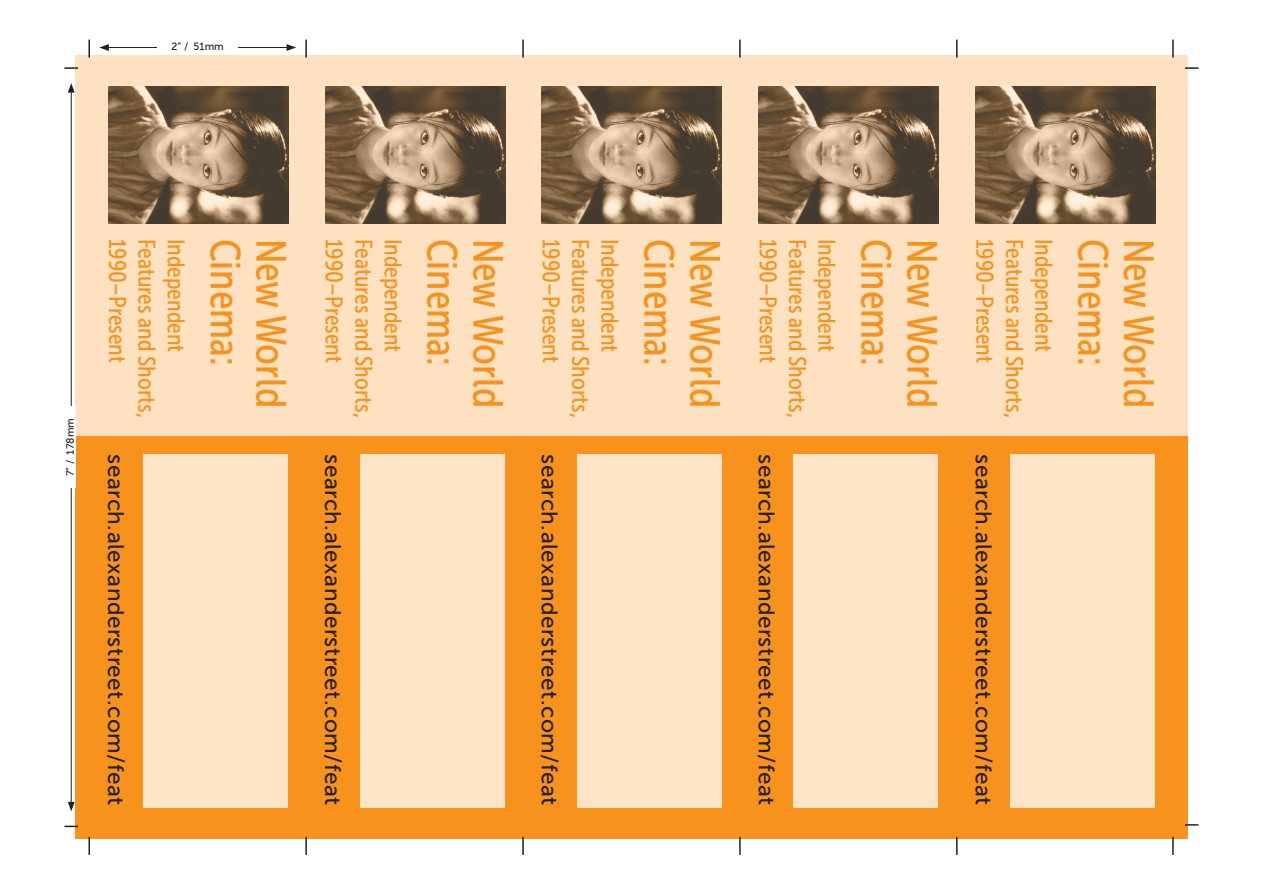
<style>
.page{position:relative;width:1263px;height:893px;background:#fff}
.page>*{position:absolute;margin:0;border:0;box-sizing:border-box;transform-origin:0 0}
.t1{font:42px "Museo Sans Cond 500";color:#f7931d}
.t2{font:24px "Museo Sans Cond 500";color:#f7931d}
.t3{font:22.5px "Museo Sans 500";letter-spacing:.02em;color:#231f20}
.t4{font:10.5px "Museo Sans 500";color:#231f20}
</style>
<div class="page">
<div style="left:306px;top:55px;width:217px;height:471px;background:#fee1c1"></div>
<div style="left:306px;top:436px;width:217px;height:402px;background:#f7931d"></div>
<img style="left:325px;top:87px;width:180px;height:136px">
<div style="left:360px;top:454px;width:144px;height:353px;background:#fee3c6"></div>
<div style="left:523px;top:55px;width:217px;height:471px;background:#fee1c1"></div>
<div style="left:523px;top:436px;width:217px;height:402px;background:#f7931d"></div>
<img style="left:542px;top:87px;width:180px;height:136px">
<div style="left:577px;top:454px;width:144px;height:353px;background:#fee3c6"></div>
<div style="left:740px;top:55px;width:217px;height:471px;background:#fee1c1"></div>
<div style="left:740px;top:436px;width:217px;height:402px;background:#f7931d"></div>
<img style="left:759px;top:87px;width:180px;height:136px">
<div style="left:794px;top:454px;width:144px;height:353px;background:#fee3c6"></div>
<div style="left:957px;top:55px;width:230px;height:471px;background:#fee1c1"></div>
<div style="left:957px;top:436px;width:230px;height:402px;background:#f7931d"></div>
<img style="left:976px;top:87px;width:180px;height:136px">
<div style="left:1011px;top:454px;width:144px;height:353px;background:#fee3c6"></div>
<div style="left:76px;top:55px;width:230px;height:471px;background:#fee1c1"></div>
<div style="left:76px;top:436px;width:230px;height:402px;background:#f7931d"></div>
<img style="left:108px;top:87px;width:180px;height:136px">
<div style="left:143px;top:454px;width:144px;height:353px;background:#fee3c6"></div>
<svg style="left:64px;top:825px;width:14px;height:1px"></svg>
<svg style="left:1185px;top:823px;width:13px;height:2px"></svg>
<svg style="left:64px;top:67px;width:14px;height:2px"></svg>
<svg style="left:1185px;top:67px;width:13px;height:2px"></svg>
<svg style="left:88px;top:40px;width:2px;height:18px"></svg>
<svg style="left:88px;top:836px;width:2px;height:18px"></svg>
<svg style="left:305px;top:40px;width:2px;height:18px"></svg>
<svg style="left:305px;top:836px;width:2px;height:18px"></svg>
<svg style="left:522px;top:40px;width:2px;height:18px"></svg>
<svg style="left:522px;top:836px;width:2px;height:18px"></svg>
<svg style="left:1172px;top:40px;width:2px;height:18px"></svg>
<svg style="left:1172px;top:836px;width:2px;height:18px"></svg>
<svg style="left:956px;top:40px;width:2px;height:18px"></svg>
<svg style="left:956px;top:836px;width:2px;height:18px"></svg>
<svg style="left:739px;top:40px;width:2px;height:18px"></svg>
<svg style="left:739px;top:836px;width:2px;height:18px"></svg>
<hr style="left:71px;top:90px;width:1px;height:713px;background:#231f20">
<svg style="left:68px;top:83px;width:7px;height:10px"></svg>
<svg style="left:68px;top:801px;width:7px;height:10px"></svg>
<hr style="left:106px;top:47px;width:183px;height:1px;background:#231f20">
<svg style="left:287px;top:44px;width:9px;height:7px"></svg>
<svg style="left:99px;top:44px;width:10px;height:7px"></svg>
<div style="left:66px;top:406px;width:10px;height:81px;background:#fff"></div>
<div style="left:157px;top:43px;width:81px;height:12px;background:#fff"></div>
<p class="t4" style="left:172px;top:41px;width:54px">2” / 51mm</p>
<p class="t4" style="left:65px;top:476px;width:59px;rotate:-90deg">7” / 178mm</p>
<p class="t2" style="left:130px;top:238px;width:126px;rotate:90deg">1990–Present</p>
<p class="t2" style="left:160px;top:238px;width:181px;rotate:90deg">Features and Shorts,</p>
<p class="t2" style="left:189px;top:238px;width:115px;rotate:90deg">Independent</p>
<p class="t1" style="left:248px;top:238px;width:128px;rotate:90deg">Cinema:</p>
<p class="t1" style="left:294px;top:238px;width:171px;rotate:90deg">New World</p>
<p class="t3" style="left:128px;top:454px;width:352px;rotate:90deg">search.alexanderstreet.com/feat</p>
<p class="t2" style="left:347px;top:238px;width:126px;rotate:90deg">1990–Present</p>
<p class="t2" style="left:377px;top:238px;width:181px;rotate:90deg">Features and Shorts,</p>
<p class="t2" style="left:406px;top:238px;width:115px;rotate:90deg">Independent</p>
<p class="t1" style="left:465px;top:238px;width:128px;rotate:90deg">Cinema:</p>
<p class="t1" style="left:511px;top:238px;width:171px;rotate:90deg">New World</p>
<p class="t3" style="left:345px;top:454px;width:352px;rotate:90deg">search.alexanderstreet.com/feat</p>
<p class="t2" style="left:564px;top:238px;width:126px;rotate:90deg">1990–Present</p>
<p class="t2" style="left:594px;top:238px;width:181px;rotate:90deg">Features and Shorts,</p>
<p class="t2" style="left:623px;top:238px;width:115px;rotate:90deg">Independent</p>
<p class="t1" style="left:682px;top:238px;width:128px;rotate:90deg">Cinema:</p>
<p class="t1" style="left:728px;top:238px;width:171px;rotate:90deg">New World</p>
<p class="t3" style="left:562px;top:454px;width:352px;rotate:90deg">search.alexanderstreet.com/feat</p>
<p class="t2" style="left:781px;top:238px;width:126px;rotate:90deg">1990–Present</p>
<p class="t2" style="left:811px;top:238px;width:181px;rotate:90deg">Features and Shorts,</p>
<p class="t2" style="left:840px;top:238px;width:115px;rotate:90deg">Independent</p>
<p class="t1" style="left:899px;top:238px;width:128px;rotate:90deg">Cinema:</p>
<p class="t1" style="left:945px;top:238px;width:171px;rotate:90deg">New World</p>
<p class="t3" style="left:779px;top:454px;width:352px;rotate:90deg">search.alexanderstreet.com/feat</p>
<p class="t2" style="left:998px;top:238px;width:126px;rotate:90deg">1990–Present</p>
<p class="t2" style="left:1027px;top:238px;width:181px;rotate:90deg">Features and Shorts,</p>
<p class="t2" style="left:1057px;top:238px;width:115px;rotate:90deg">Independent</p>
<p class="t1" style="left:1116px;top:238px;width:128px;rotate:90deg">Cinema:</p>
<p class="t1" style="left:1162px;top:238px;width:171px;rotate:90deg">New World</p>
<p class="t3" style="left:996px;top:454px;width:352px;rotate:90deg">search.alexanderstreet.com/feat</p>
</div>
